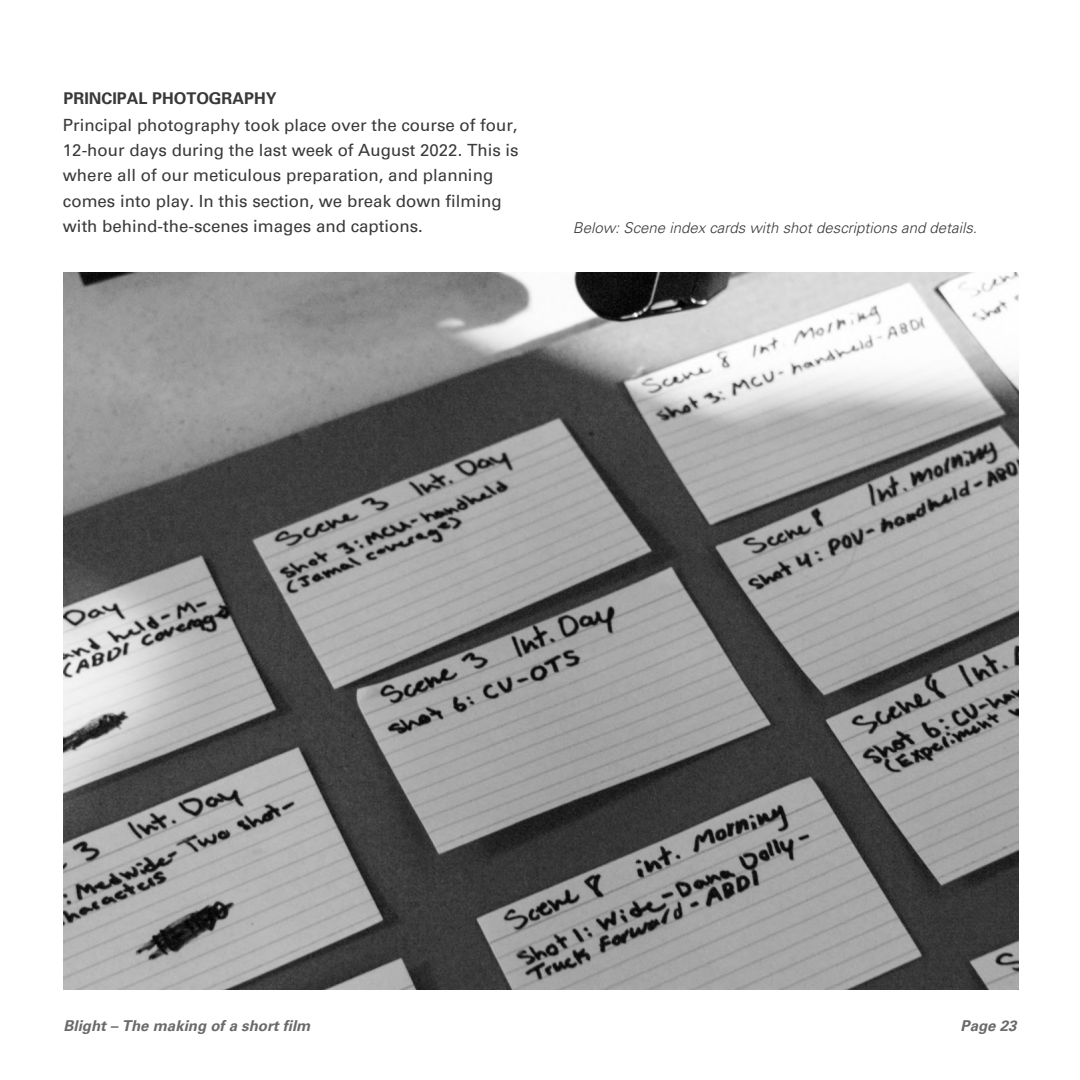
<style>
.page{position:relative;width:1080px;height:1080px;background:#fff}
.page>*{position:absolute;margin:0;border:0;box-sizing:border-box;transform-origin:0 0}
.t1{font:16.88px/25.2px "Univers LT Pro 55 Roman";color:#393939}
.t2{font:700 16.25px "Univers LT Pro 65";color:#393939}
.t3{font:italic 300 15px "Univers LT Pro 45";color:#393939}
.t4{font:italic 700 15px "Univers LT Pro 65";color:#6a6a6a}
</style>
<div class="page">
<img style="left:64px;top:272px;width:955px;height:718px">
<p class="t2" style="left:64px;top:92px;width:215px">PRINCIPAL PHOTOGRAPHY</p>
<p class="t1" style="left:63px;top:114px;width:457px">Principal photography took place over the course of four, 12-hour days during the last week of August 2022. This is where all of our meticulous preparation, and planning comes into play. In this section, we break down filming with behind-the-scenes images and captions.</p>
<p class="t3" style="left:573px;top:222px;width:406px">Below: Scene index cards with shot descriptions and details.</p>
<p class="t4" style="left:64px;top:1021px;width:248px">Blight – The making of a short film</p>
<p class="t4" style="left:961px;top:1021px;width:57px">Page 23</p>
</div>
